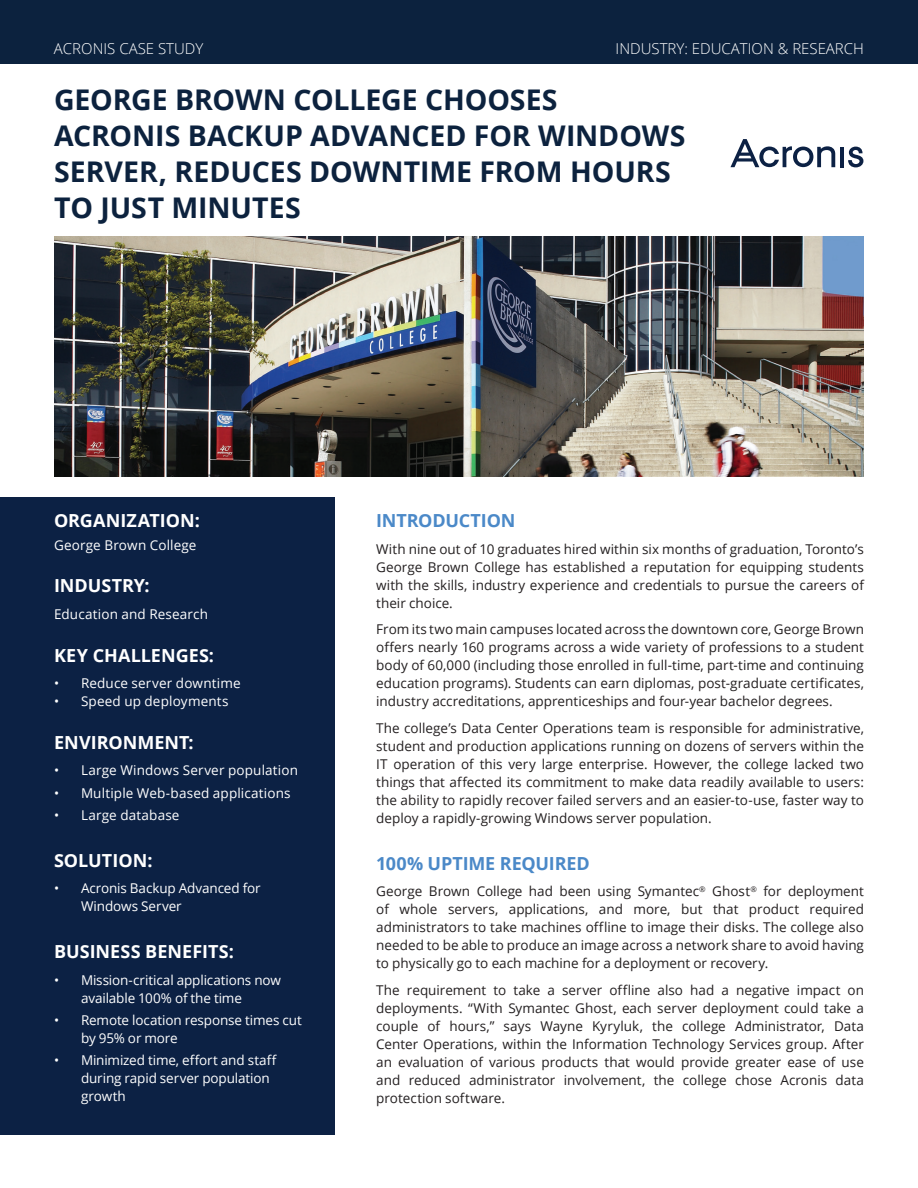
<style>
.page{position:relative;width:918px;height:1188px;background:#fff}
.page>*{position:absolute;margin:0;border:0;box-sizing:border-box;transform-origin:0 0}
.t1{font:700 28.5px/36px "Open Sans";letter-spacing:-.005em;color:#0c223e}
.t2{font:700 18px "Open Sans";color:#fff}
.t3{font:700 18px "Open Sans";letter-spacing:-.01em;color:#4b89c8}
.t4{font:300 15px "Open Sans";color:#fff}
.t5{font:13.5px/18px "Open Sans";color:#231f20;text-align:justify}
.t6{font:13.5px/18px "Open Sans";color:#fff}
</style>
<div class="page">
<hr style="left:840px;top:147px;width:4px;height:20px;background:#0c2144">
<svg style="left:848px;top:147px;width:15px;height:20px"></svg>
<svg style="left:730px;top:139px;width:105px;height:28px"></svg>
<div style="left:0;top:497px;width:334px;height:638px;background:#0c2144"></div>
<img style="left:54px;top:236px;width:810px;height:240px">
<div style="left:0;top:0;width:918px;height:64px;background:#0c223e"></div>
<p class="t4" style="left:54px;top:38px;width:151px">ACRONIS CASE STUDY</p>
<p class="t4" style="left:616px;top:38px;width:250px">INDUSTRY: EDUCATION &amp; RESEARCH</p>
<h1 class="t1" style="left:54px;top:81px;width:633px">GEORGE BROWN COLLEGE CHOOSES<br>ACRONIS BACKUP ADVANCED FOR WINDOWS<br>SERVER, REDUCES DOWNTIME FROM HOURS<br>TO JUST MINUTES</h1>
<h2 class="t2" style="left:54px;top:508px;width:147px">ORGANIZATION:</h2>
<p class="t6" style="left:54px;top:535px;width:144px">George Brown College</p>
<h2 class="t2" style="left:54px;top:573px;width:97px">INDUSTRY:</h2>
<p class="t6" style="left:54px;top:605px;width:156px">Education and Research</p>
<h2 class="t2" style="left:54px;top:642px;width:162px">KEY CHALLENGES:</h2>
<p class="t6" style="left:54px;top:674px;width:188px">• Reduce server downtime</p>
<p class="t6" style="left:54px;top:692px;width:176px">• Speed up deployments</p>
<h2 class="t2" style="left:54px;top:730px;width:141px">ENVIRONMENT:</h2>
<p class="t6" style="left:54px;top:761px;width:245px">• Large Windows Server population</p>
<p class="t6" style="left:54px;top:783px;width:238px">• Multiple Web-based applications</p>
<p class="t6" style="left:54px;top:806px;width:127px">• Large database</p>
<h2 class="t2" style="left:54px;top:848px;width:100px">SOLUTION:</h2>
<p class="t6" style="left:81px;top:879px;width:181px;text-indent:-27px">• Acronis Backup Advanced for<br>Windows Server</p>
<h2 class="t2" style="left:54px;top:939px;width:181px">BUSINESS BENEFITS:</h2>
<p class="t6" style="left:81px;top:971px;width:202px;text-indent:-27px">• Mission-critical applications now available 100% of the time</p>
<p class="t6" style="left:81px;top:1011px;width:222px;text-indent:-27px">• Remote location response times cut by 95% or more</p>
<p class="t6" style="left:81px;top:1051px;width:197px;text-indent:-27px">• Minimized time, effort and staff during rapid server population growth</p>
<h2 class="t3" style="left:376px;top:508px;width:141px">INTRODUCTION</h2>
<p class="t5" style="left:376px;top:540px;width:489px">With nine out of 10 graduates hired within six months of graduation, Toronto’s George Brown College has established a reputation for equipping students with the skills, industry experience and credentials to pursue the careers of their choice.</p>
<p class="t5" style="left:376px;top:620px;width:489px">From its two main campuses located across the downtown core, George Brown offers nearly 160 programs across a wide variety of professions to a student body of 60,000 (including those enrolled in full-time, part-time and continuing education programs). Students can earn diplomas, post-graduate certificates, industry accreditations, apprenticeships and four-year bachelor degrees.</p>
<p class="t5" style="left:376px;top:719px;width:489px">The college’s Data Center Operations team is responsible for administrative, student and production applications running on dozens of servers within the IT operation of this very large enterprise. However, the college lacked two things that affected its commitment to make data readily available to users: the ability to rapidly recover failed servers and an easier-to-use, faster way to deploy a rapidly-growing Windows server population.</p>
<h2 class="t3" style="left:376px;top:851px;width:215px">100% UPTIME REQUIRED</h2>
<p class="t5" style="left:376px;top:882px;width:489px">George Brown College had been using Symantec<sup>®</sup> Ghost<sup>®</sup> for deployment of whole servers, applications, and more, but that product required administrators to take machines offline to image their disks. The college also needed to be able to produce an image across a network share to avoid having to physically go to each machine for a deployment or recovery.</p>
<p class="t5" style="left:376px;top:981px;width:489px">The requirement to take a server offline also had a negative impact on deployments. “With Symantec Ghost, each server deployment could take a couple of hours,” says Wayne Kyryluk, the college Administrator, Data Center Operations, within the Information Technology Services group. After an evaluation of various products that would provide greater ease of use and reduced administrator involvement, the college chose Acronis data protection software.</p>
</div>
